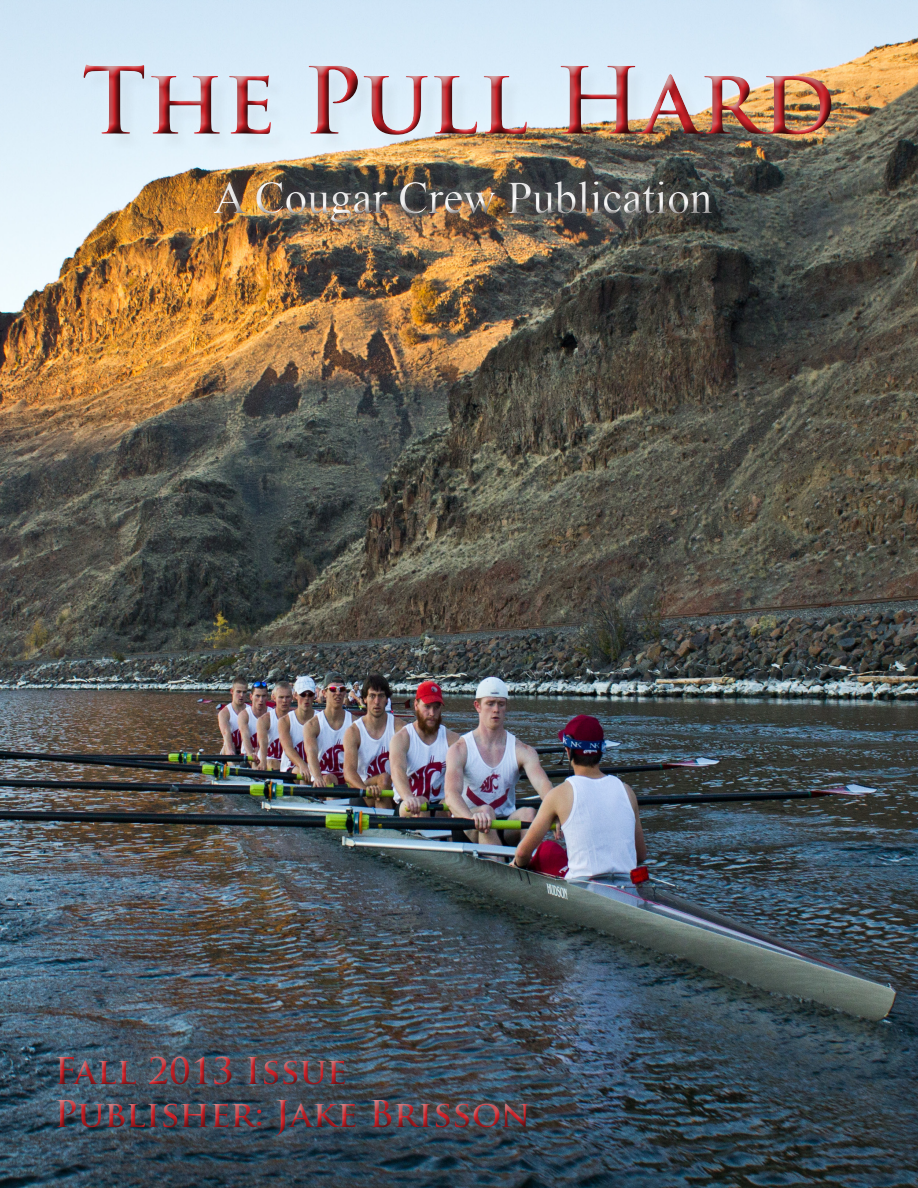
<style>
.page{position:relative;width:918px;height:1188px;background:#fff}
.page>*{position:absolute;margin:0;border:0;box-sizing:border-box;transform-origin:0 0}
.t1{font:700 90px "Trajan Pro";color:#d1232a}
.t2{font:45px "Times New Roman";color:#fff}
.t3{font:700 36px/43.2px "Trajan Pro";color:#d1232a}
</style>
<div class="page">
<img style="left:0;top:0;width:918px;height:1188px">
<div style="left:68px;top:46px;width:779px;height:108px;background:#231f20;opacity:.5"></div>
<div style="left:73px;top:54px;width:763px;height:88px;background:#d7eaf9"></div>
<div style="left:75px;top:58px;width:767px;height:88px;background:#231f20;opacity:.75"></div>
<div style="left:59px;top:1059px;width:485px;height:95px;background:#231f20;opacity:.05"></div>
<div style="left:47px;top:1046px;width:487px;height:98px;background:#fff;opacity:.25"></div>
<div style="left:44px;top:1038px;width:498px;height:100px;background:#231f20;opacity:.5"></div>
<div style="left:46px;top:1046px;width:491px;height:92px;background:#fff;opacity:.75"></div>
<div style="left:48px;top:1054px;width:491px;height:84px;background:#231f20;opacity:.75"></div>
<div style="left:201px;top:168px;width:524px;height:74px;background:#231f20;opacity:.5"></div>
<div style="left:203px;top:171px;width:514px;height:57px;background:#fff;opacity:.75"></div>
<div style="left:206px;top:176px;width:516px;height:58px;background:#231f20;opacity:.75"></div>
<h1 class="t1" style="left:82px;top:45px;width:755px">The Pull Hard</h1>
<p class="t2" style="left:214px;top:168px;width:500px">A Cougar Crew Publication</p>
<p class="t3" style="left:54px;top:1050px;width:478px">Fall 2013 Issue<br>Publisher: Jake Brisson</p>
</div>
